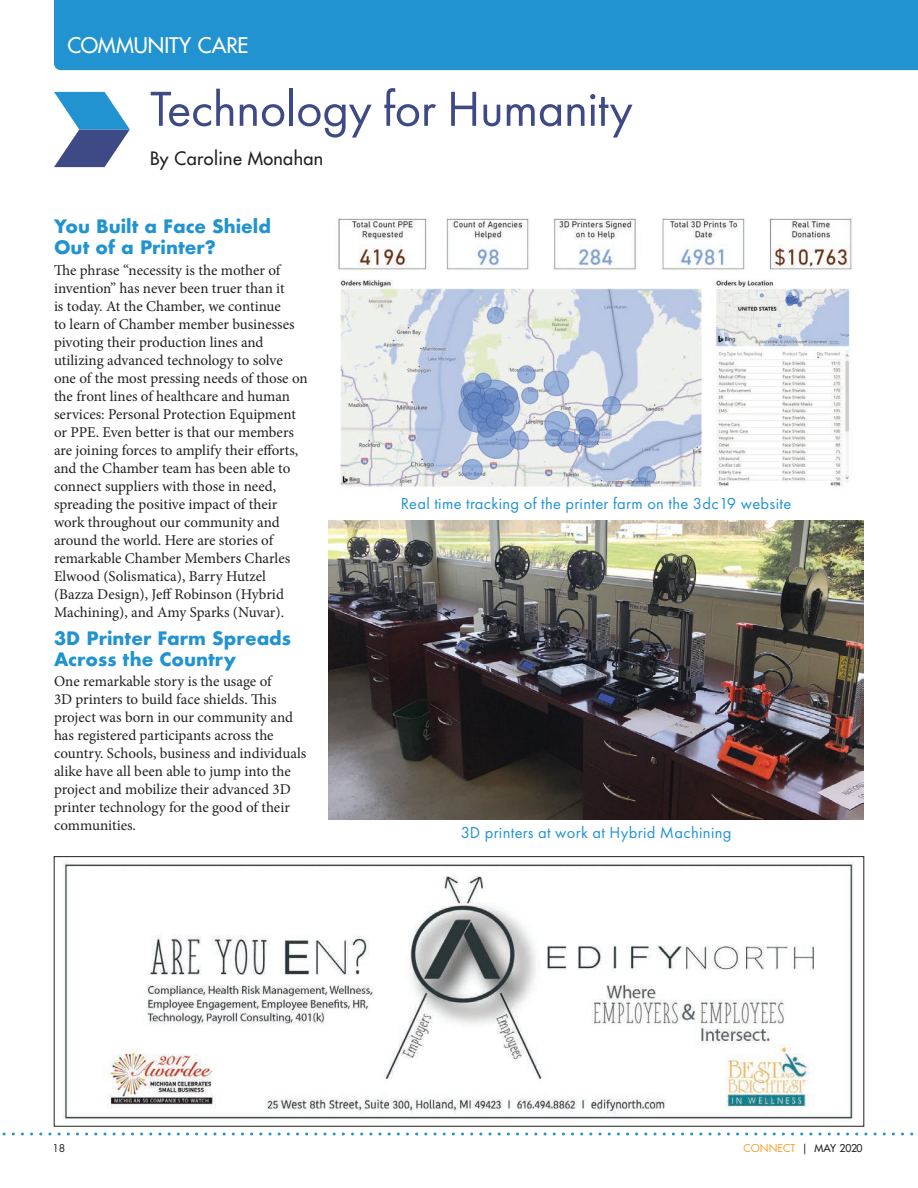
<style>
.page{position:relative;width:918px;height:1188px;background:#fff}
.page>*{position:absolute;margin:0;border:0;box-sizing:border-box;transform-origin:0 0}
.t1{font:51px "Futura PT";letter-spacing:-.01em;color:#3e4a85}
.t2{font:21px "Futura";letter-spacing:-.005em;color:#fff}
.t3{font:700 18px/21px "Futura";color:#2193d1}
.t4{font:18px "Futura";letter-spacing:.02em;color:#231f20}
.t5{font:16.5px "Futura PT";letter-spacing:.02em;color:#2193d1}
.t6{font:15px/18px "Minion Pro";letter-spacing:-.005em;color:#231f20}
.t7{font:10.5px "Futura";color:#f89b24}
.t8{font:10.5px "Futura";color:#231f20}
.s1{color:#231f20}
</style>
<div class="page">
<div style="left:54px;top:0;width:864px;height:70px;background:#2193d1"></div>
<svg style="left:54px;top:92px;width:76px;height:75px"></svg>
<svg style="left:2px;top:1132px;width:912px;height:4px"></svg>
<img style="left:336px;top:218px;width:516px;height:269px">
<img style="left:328px;top:521px;width:536px;height:298px">
<img style="left:63px;top:861px;width:791px;height:259px">
<h2 class="t2" style="left:68px;top:32px;width:183px">COMMUNITY CARE</h2>
<h1 class="t1" style="left:150px;top:79px;width:484px">Technology for Humanity</h1>
<p class="t4" style="left:150px;top:147px;width:175px">By Caroline Monahan</p>
<p class="t3" style="left:54px;top:216px;width:219px">You Built a Face Shield<br>Out of a Printer?</p>
<p class="t6" style="left:54px;top:261px;width:255px">The phrase “necessity is the mother of invention” has never been truer than it<br>is today. At the Chamber, we continue<br>to learn of Chamber member businesses pivoting their production lines and utilizing advanced technology to solve one of the most pressing needs of those on the front lines of healthcare and human services: Personal Protection Equipment or PPE. Even better is that our members are joining forces to amplify their efforts, and the Chamber team has been able to connect suppliers with those in need, spreading the positive impact of their work throughout our community and around the world. Here are stories of remarkable Chamber Members Charles Elwood (Solismatica), Barry Hutzel (Bazza Design), Jeff Robinson (Hybrid Machining), and Amy Sparks (Nuvar).</p>
<p class="t3" style="left:54px;top:627px;width:239px">3D Printer Farm Spreads<br>Across the Country</p>
<p class="t6" style="left:54px;top:673px;width:254px">One remarkable story is the usage of<br>3D printers to build face shields. This project was born in our community and has registered participants across the country. Schools, business and individuals alike have all been able to jump into the project and mobilize their advanced 3D printer technology for the good of their communities.</p>
<p class="t5" style="left:401px;top:494px;width:392px">Real time tracking of the printer farm on the 3dc19 website</p>
<p class="t5" style="left:461px;top:823px;width:272px">3D printers at work at Hybrid Machining</p>
<p class="t8" style="left:52px;top:1142px;width:14px">18</p>
<p class="t7" style="left:743px;top:1142px;width:121px">CONNECT <span class="s1">|</span> <span class="s1">MAY 2020</span></p>
</div>
